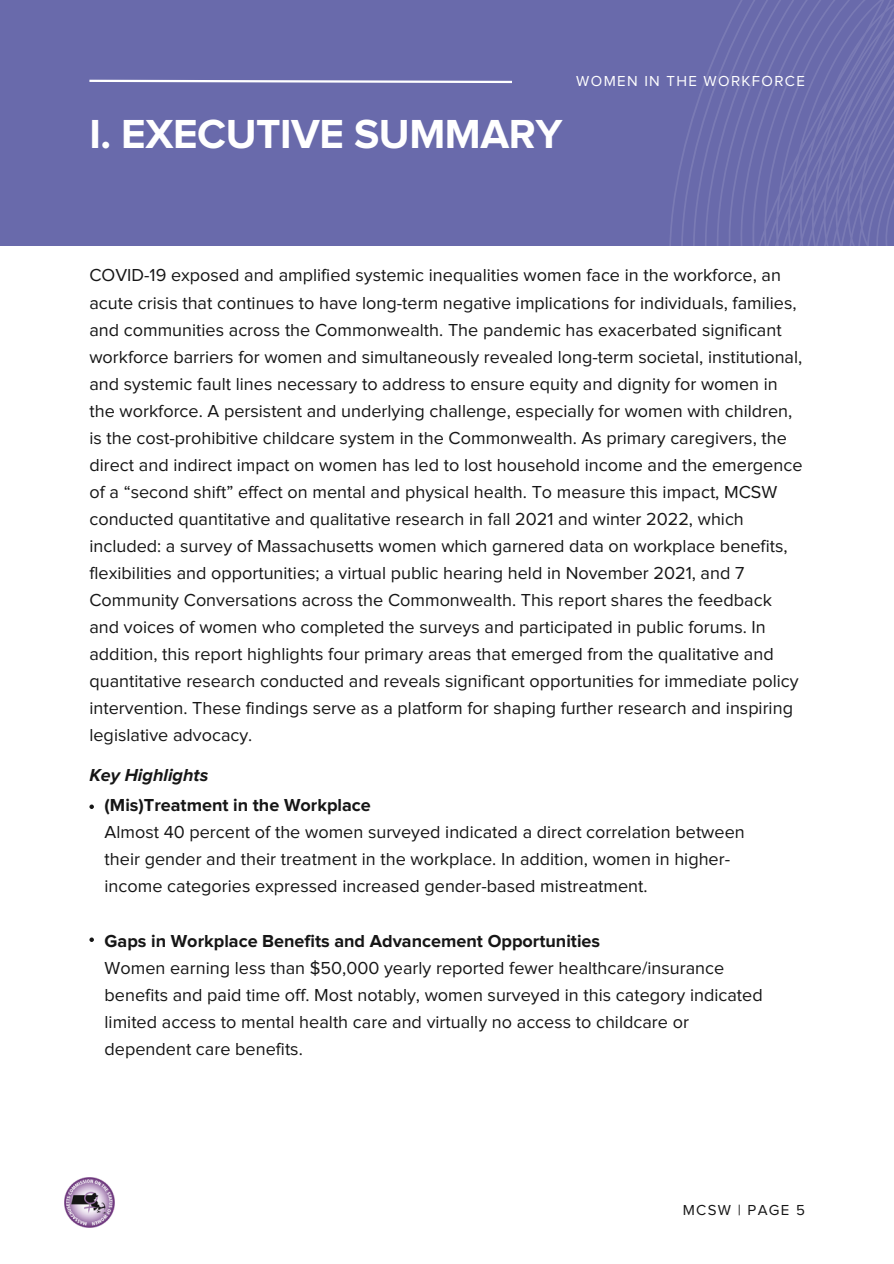
<style>
.page{position:relative;width:894px;height:1264px;background:#fff}
.page>*{position:absolute;margin:0;border:0;box-sizing:border-box;transform-origin:0 0}
.t1{font:700 42px "Proxima Nova";letter-spacing:-.01em;color:#fff}
.t2{font:18px/27px "Proxima Nova";color:#161616}
.t3{font:700 18px "Proxima Nova";color:#161616}
.t4{font:italic 700 18px "Proxima Nova";color:#161616}
.t5{font:15px "Proxima Nova";letter-spacing:.09em;color:#fff}
.t6{font:15px "Proxima Nova";letter-spacing:.09em;color:#161616}
</style>
<div class="page">
<div style="left:0;top:0;width:893px;height:245px;background:#696aab"></div>
<svg style="left:522px;top:0;width:371px;height:246px"></svg>
<svg style="left:89px;top:79px;width:423px;height:5px"></svg>
<img style="left:64px;top:1177px;width:51px;height:51px">
<svg style="left:89px;top:937px;width:5px;height:5px"></svg>
<svg style="left:89px;top:804px;width:5px;height:5px"></svg>
<h1 class="t1" style="left:89px;top:114px;width:474px">I. EXECUTIVE SUMMARY</h1>
<p class="t5" style="left:576px;top:74px;width:230px">WOMEN IN THE WORKFORCE</p>
<p class="t2" style="left:89px;top:263px;width:714px">COVID-19 exposed and amplified systemic inequalities women face in the workforce, an acute crisis that continues to have long-term negative implications for individuals, families, and communities across the Commonwealth. The pandemic has exacerbated significant workforce barriers for women and simultaneously revealed long-term societal, institutional, and systemic fault lines necessary to address to ensure equity and dignity for women in the workforce. A persistent and underlying challenge, especially for women with children, is the cost-prohibitive childcare system in the Commonwealth. As primary caregivers, the direct and indirect impact on women has led to lost household income and the emergence of a “second shift” effect on mental and physical health. To measure this impact, MCSW conducted quantitative and qualitative research in fall 2021 and winter 2022, which included: a survey of Massachusetts women which garnered data on workplace benefits, flexibilities and opportunities; a virtual public hearing held in November 2021, and 7<br>Community Conversations across the Commonwealth. This report shares the feedback and voices of women who completed the surveys and participated in public forums. In addition, this report highlights four primary areas that emerged from the qualitative and quantitative research conducted and reveals significant opportunities for immediate policy intervention. These findings serve as a platform for shaping further research and inspiring legislative advocacy.</p>
<p class="t4" style="left:89px;top:766px;width:120px">Key Highlights</p>
<p class="t3" style="left:105px;top:797px;width:268px">(Mis)Treatment in the Workplace</p>
<p class="t2" style="left:105px;top:819px;width:641px">Almost 40 percent of the women surveyed indicated a direct correlation between their gender and their treatment in the workplace. In addition, women in higher&shy;income categories expressed increased gender-based mistreatment.</p>
<p class="t3" style="left:105px;top:932px;width:497px">Gaps in Workplace Benefits and Advancement Opportunities</p>
<p class="t2" style="left:105px;top:954px;width:659px">Women earning less than $50,000 yearly reported fewer healthcare/insurance benefits and paid time off. Most notably, women surveyed in this category indicated limited access to mental health care and virtually no access to childcare or dependent care benefits.</p>
<p class="t6" style="left:682px;top:1203px;width:124px">MCSW | PAGE 5</p>
</div>
